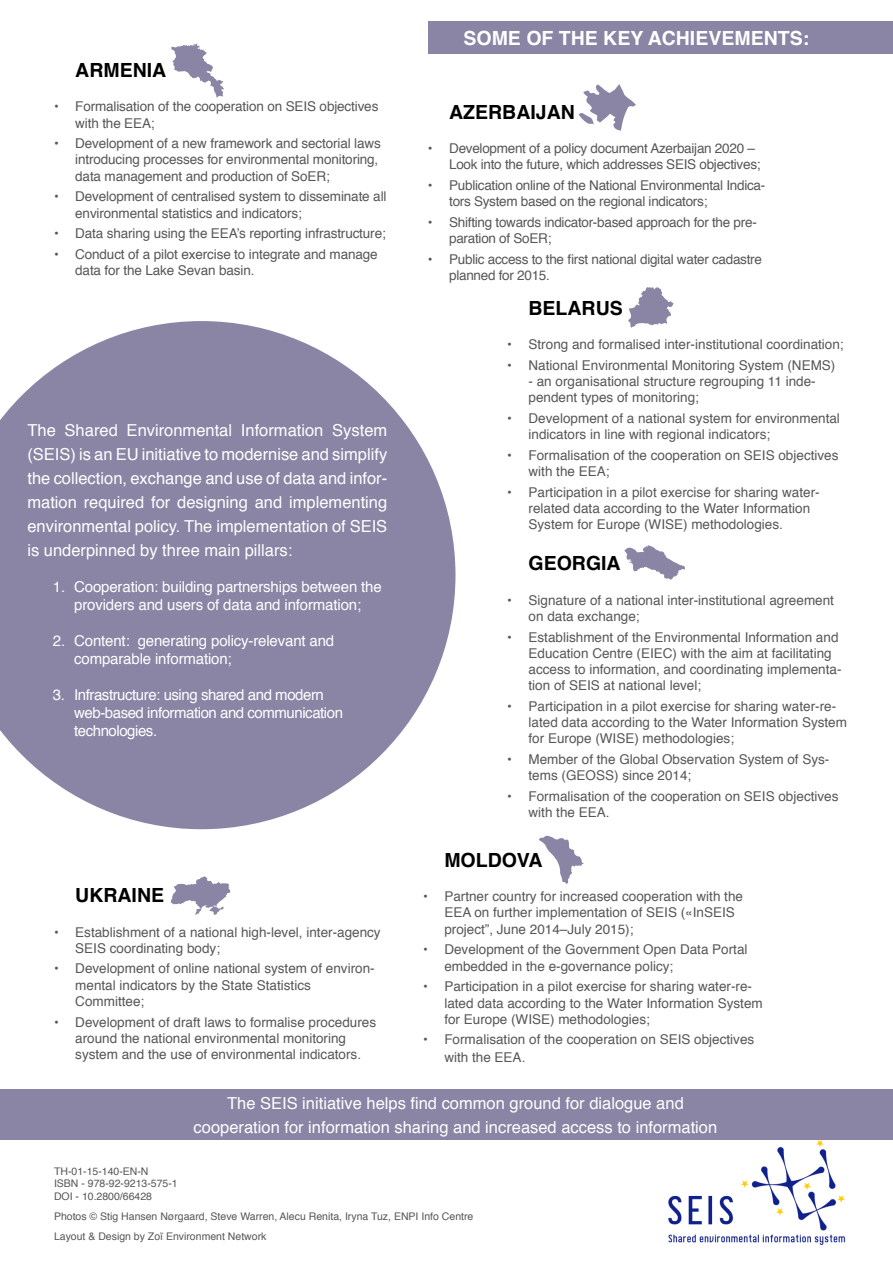
<style>
.page{position:relative;width:893px;height:1263px;background:#fff}
.page>*{position:absolute;margin:0;border:0;box-sizing:border-box;transform-origin:0 0}
.t1{font:700 19.5px "Helvetica";color:#000}
.t2{font:700 19.5px "Helvetica";color:#fff}
.t3{font:16.5px/24px "Helvetica";color:#fff;text-align:justify}
.t4{font:15px/18px "Helvetica";letter-spacing:-.01em;color:#fff;text-align:center}
.t5{font:15px/18px "Helvetica";letter-spacing:-.03em;color:#fff}
.t6{font:13.5px/16.2px "Helvetica";color:#575756}
.t7{font:13.5px/16.2px "Helvetica";letter-spacing:-.02em;color:#575756}
.t8{font:10.5px "Helvetica";color:#575756}
</style>
<div class="page">
<img style="left:668px;top:1140px;width:178px;height:105px">
<div style="left:0;top:1089px;width:893px;height:51px;background:#8a84a5"></div>
<div style="left:428px;top:21px;width:465px;height:33px;background:#8a84a5"></div>
<svg style="left:0;top:321px;width:455px;height:508px;fill:#8a84a5"></svg>
<svg style="left:171px;top:876px;width:59px;height:39px"></svg>
<svg style="left:579px;top:84px;width:57px;height:47px"></svg>
<svg style="left:628px;top:287px;width:45px;height:41px"></svg>
<svg style="left:624px;top:545px;width:61px;height:35px"></svg>
<svg style="left:539px;top:835px;width:45px;height:49px"></svg>
<svg style="left:171px;top:44px;width:53px;height:53px"></svg>
<p class="t1" style="left:75px;top:55px;width:92px">ARMENIA</p>
<p class="t6" style="left:75px;top:99px;width:305px;text-indent:-21px">• Formalisation of the cooperation on SEIS objectives with the EEA;</p>
<p class="t6" style="left:75px;top:136px;width:307px;text-indent:-21px">• Development of a new framework and sectorial laws introducing processes for environmental monitoring, data management and production of SoER;</p>
<p class="t6" style="left:75px;top:189px;width:313px;text-indent:-21px">• Development of centralised system to disseminate all environmental statistics and indicators;</p>
<p class="t6" style="left:54px;top:226px;width:333px">• Data sharing using the EEA’s reporting infrastructure;</p>
<p class="t6" style="left:75px;top:247px;width:304px;text-indent:-21px">• Conduct of a pilot exercise to integrate and manage data for the Lake Sevan basin.</p>
<p class="t3" style="left:27px;top:419px;width:361px">The Shared Environmental Information System (SEIS) is an EU initiative to modernise and simplify the collection, exchange and use of data and infor&shy;mation required for designing and implementing environmental policy. The implementation of SEIS is underpinned by three main pillars:</p>
<p class="t4" style="left:53px;top:578px;width:330px">1. Cooperation: building partnerships between the providers and users of data and information;</p>
<p class="t4" style="left:74px;top:632px;width:262px;text-align:left;text-indent:-21px">2. Content: generating policy-relevant and comparable information;</p>
<p class="t5" style="left:74px;top:686px;width:270px;text-indent:-21px">3. Infrastructure: using shared and modern web-based information and communication technologies.</p>
<p class="t1" style="left:75px;top:880px;width:90px">UKRAINE</p>
<p class="t6" style="left:75px;top:924px;width:307px;text-indent:-21px">• Establishment of a national high-level, inter-agency<br>SEIS coordinating body;</p>
<p class="t6" style="left:75px;top:961px;width:298px;text-indent:-21px">• Development of online national system of environ--- mental indicators by the State Statistics<br>Committee;</p>
<p class="t6" style="left:75px;top:1014px;width:302px;text-indent:-21px">• Development of draft laws to formalise procedures around the national environmental monitoring system and the use of environmental indicators.</p>
<p class="t2" style="left:463px;top:22px;width:347px">SOME OF THE KEY ACHIEVEMENTS:</p>
<p class="t1" style="left:449px;top:96px;width:127px">AZERBAIJAN</p>
<p class="t7" style="left:449px;top:141px;width:313px;text-indent:-21px">• Development of a policy document Azerbaijan 2020 –<br>Look into the future, which addresses SEIS objectives;</p>
<p class="t7" style="left:449px;top:177px;width:318px;text-indent:-21px">• Publication online of the National Environmental Indica&shy;tors System based on the regional indicators;</p>
<p class="t7" style="left:449px;top:214px;width:309px;text-indent:-21px">• Shifting towards indicator-based approach for the pre&shy;paration of SoER;</p>
<p class="t7" style="left:449px;top:251px;width:314px;text-indent:-21px">• Public access to the first national digital water cadastre planned for 2015.</p>
<p class="t1" style="left:529px;top:292px;width:96px">BELARUS</p>
<p class="t6" style="left:507px;top:337px;width:338px">• Strong and formalised inter-institutional coordination;</p>
<p class="t6" style="left:507px;top:357px;width:330px">• National Environmental Monitoring System (NEMS)</p>
<p class="t6" style="left:529px;top:373px;width:289px">- an organisational structure regrouping 11 inde&shy;pendent types of monitoring;</p>
<p class="t6" style="left:529px;top:410px;width:313px;text-indent:-21px">• Development of a national system for environmental indicators in line with regional indicators;</p>
<p class="t6" style="left:529px;top:447px;width:311px;text-indent:-21px">• Formalisation of the cooperation on SEIS objectives with the EEA;</p>
<p class="t6" style="left:529px;top:484px;width:293px;text-indent:-21px">• Participation in a pilot exercise for sharing water&shy;related data according to the Water Information<br>System for Europe (WISE) methodologies.</p>
<p class="t1" style="left:529px;top:548px;width:94px">GEORGIA</p>
<p class="t6" style="left:529px;top:592px;width:307px;text-indent:-21px">• Signature of a national inter-institutional agreement on data exchange;</p>
<p class="t6" style="left:529px;top:629px;width:314px;text-indent:-21px">• Establishment of the Environmental Information and Education Centre (EIEC) with the aim at facilitating access to information, and coordinating implementa&shy;tion of SEIS at national level;</p>
<p class="t6" style="left:529px;top:698px;width:320px;text-indent:-21px">• Participation in a pilot exercise for sharing water-re&shy;lated data according to the Water Information System for Europe (WISE) methodologies;</p>
<p class="t6" style="left:529px;top:751px;width:302px;text-indent:-21px">• Member of the Global Observation System of Sys&shy;tems (GEOSS) since 2014;</p>
<p class="t6" style="left:529px;top:788px;width:311px;text-indent:-21px">• Formalisation of the cooperation on SEIS objectives with the EEA.</p>
<p class="t1" style="left:444px;top:844px;width:100px">MOLDOVA</p>
<p class="t6" style="left:444px;top:889px;width:300px;text-indent:-21px">• Partner country for increased cooperation with the<br>EEA on further implementation of SEIS («InSEIS project”, June 2014–July 2015);</p>
<p class="t6" style="left:444px;top:942px;width:305px;text-indent:-21px">• Development of the Government Open Data Portal embedded in the e-governance policy;</p>
<p class="t6" style="left:444px;top:979px;width:320px;text-indent:-21px">• Participation in a pilot exercise for sharing water-re&shy;lated data according to the Water Information System for Europe (WISE) methodologies;</p>
<p class="t6" style="left:444px;top:1031px;width:311px;line-height:18px;text-indent:-21px">• Formalisation of the cooperation on SEIS objectives with the EEA.</p>
<p class="t8" style="left:54px;top:1163px;width:96px">TH-01-15-140-EN-N</p>
<p class="t8" style="left:54px;top:1176px;width:125px">ISBN - 978-92-9213-575-1</p>
<p class="t8" style="left:54px;top:1188px;width:100px">DOI - 10.2800/66428</p>
<p class="t3" style="left:227px;top:1092px;width:458px">The SEIS initiative helps find common ground for dialogue and</p>
<p class="t3" style="left:194px;top:1116px;width:525px">cooperation for information sharing and increased access to information</p>
<p class="t8" style="left:54px;top:1208px;width:421px">Photos © Stig Hansen Nørgaard, Steve Warren, Alecu Renita, Iryna Tuz, ENPI Info Centre</p>
<p class="t8" style="left:54px;top:1229px;width:214px">Layout &amp; Design by Zoï Environment Network</p>
</div>
